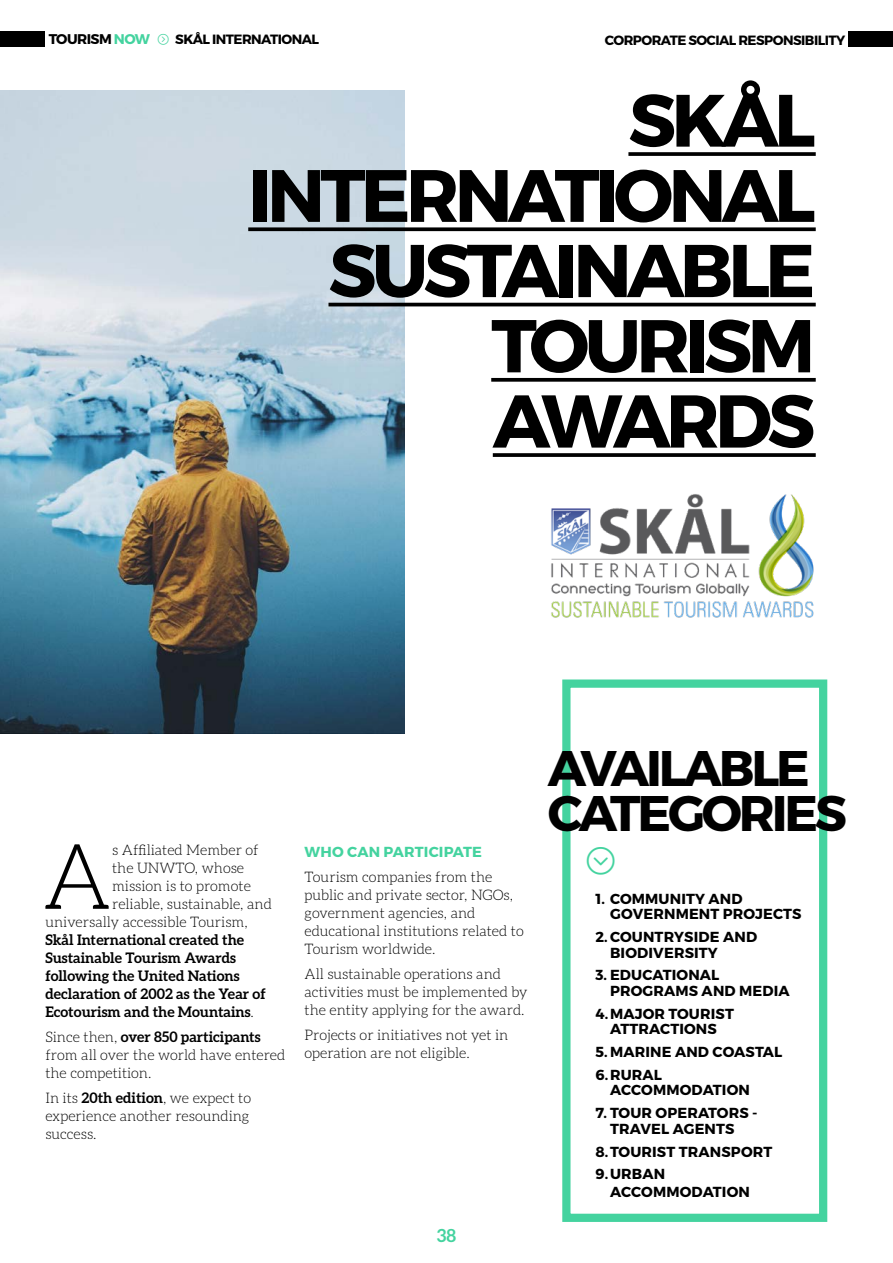
<style>
.page{position:relative;width:893px;height:1263px;background:#fff}
.page>*{position:absolute;margin:0;border:0;box-sizing:border-box;transform-origin:0 0}
.BODY_TEXT_2{font:300 91.05px "Aleo";color:#000}
.TITLE_8{font:700 74.55px/75.3px "Montserrat";letter-spacing:-.065em;color:#000;text-align:right}
.TITLE_8-2{font:700 73.95px/75.3px "Montserrat";letter-spacing:-.065em;color:#000;text-align:right}
.TITLE_4{font:700 49.95px/44.7px "Montserrat";letter-spacing:-.065em;color:#000}
.t1{font:700 18px "Aleo";color:#44d39f}
.BODY_TEXT_2-2{font:300 14.55px/18px "Aleo";color:#000}
.BODY_TEXT_2-3{font:700 14.55px/15.8px "Montserrat";letter-spacing:.01em;color:#000}
.BODY_TEXT_2-4{font:700 14.55px "Aleo";color:#000}
.BODY_TEXT_2-5{font:700 14.55px "Montserrat";letter-spacing:.01em;color:#44d39f}
.t2{font:700 14.1px "Montserrat";letter-spacing:-.04em;color:#000}
.t3{font:700 13.5px "Montserrat";letter-spacing:-.04em;color:#000}
.s1{color:#44d39f}
.s2{font-weight:300}
.s3{font-weight:700}
</style>
<div class="page">
<div style="left:0;top:32px;width:45px;height:15px;background:#000"></div>
<div style="left:848px;top:32px;width:45px;height:15px;background:#000"></div>
<img style="left:0;top:90px;width:405px;height:643px">
<svg style="left:628px;top:152px;width:188px;height:4px"></svg>
<svg style="left:248px;top:227px;width:568px;height:4px;background:#191a1a"></svg>
<hr style="left:328px;top:303px;width:488px;height:3px;background:#000">
<svg style="left:491px;top:378px;width:325px;height:4px"></svg>
<svg style="left:493px;top:453px;width:323px;height:4px"></svg>
<div style="left:562px;top:679px;width:265px;height:543px;border:8px solid #44d39f"></div>
<img style="left:551px;top:494px;width:263px;height:124px">
<p class="t2" style="left:49px;top:30px;width:103px">TOURISM <span class="s1">NOW</span></p>
<p class="t3" style="left:175px;top:31px;width:145px">SKÅL INTERNATIONAL</p>
<p class="t3" style="left:605px;top:32px;width:242px">CORPORATE SOCIAL RESPONSIBILITY</p>
<p class="TITLE_8-2" style="left:248px;top:84px;width:569px">SKÅL<br>INTERNATIONAL</p>
<p class="TITLE_8" style="left:328px;top:234px;width:488px">SUSTAINABLE<br>TOURISM</p>
<p class="TITLE_8" style="left:493px;top:385px;width:324px">AWARDS</p>
<p class="BODY_TEXT_2" style="left:42px;top:827px;width:72px">A</p>
<p class="BODY_TEXT_2-2" style="left:112px;top:840px;width:148px">s Affiliated Member of</p>
<p class="BODY_TEXT_2-2" style="left:112px;top:858px;width:134px">the UNWTO, whose</p>
<p class="BODY_TEXT_2-2" style="left:112px;top:877px;width:140px">mission is to promote</p>
<p class="BODY_TEXT_2-2" style="left:112px;top:895px;width:161px">reliable, sustainable, and</p>
<p class="BODY_TEXT_2-2" style="left:45px;top:913px;width:204px">universally accessible Tourism,</p>
<p class="BODY_TEXT_2-4" style="left:45px;top:931px;width:200px">Skål International created the</p>
<p class="BODY_TEXT_2-4" style="left:45px;top:949px;width:192px">Sustainable Tourism Awards</p>
<p class="BODY_TEXT_2-4" style="left:45px;top:967px;width:196px">following the United Nations</p>
<p class="BODY_TEXT_2-4" style="left:45px;top:985px;width:222px">declaration of 2002 as the Year of</p>
<p class="BODY_TEXT_2-4" style="left:45px;top:1003px;width:210px">Ecotourism and the Mountains<span class="s2">.</span></p>
<p class="BODY_TEXT_2-2" style="left:45px;top:1028px;width:241px">Since then, <span class="s3">over 850 participants </span>from all over the world have entered the competition.</p>
<p class="BODY_TEXT_2-2" style="left:45px;top:1089px;width:207px;text-align:justify">In its <span class="s3">20th edition</span>, we expect to experience another resounding success.</p>
<p class="BODY_TEXT_2-5" style="left:305px;top:843px;width:179px">WHO CAN PARTICIPATE</p>
<p class="BODY_TEXT_2-2" style="left:305px;top:868px;width:221px">Tourism companies from the public and private sector, NGOs, government agencies, and educational institutions related to<br>Tourism worldwide.</p>
<p class="BODY_TEXT_2-2" style="left:305px;top:965px;width:225px">All sustainable operations and activities must be implemented by the entity applying for the award.</p>
<p class="BODY_TEXT_2-2" style="left:305px;top:1026px;width:205px">Projects or initiatives not yet in operation are not eligible.</p>
<p class="t1" style="left:437px;top:1225px;width:21px">38</p>
<p class="TITLE_4" style="left:548px;top:747px;width:301px">AVAILABLE<br>CATEGORIES</p>
<p class="BODY_TEXT_2-3" style="left:610px;top:891px;width:193px;text-indent:-15px">1. COMMUNITY AND<br>GOVERNMENT PROJECTS</p>
<p class="BODY_TEXT_2-3" style="left:610px;top:929px;width:149px;text-indent:-15px">2.COUNTRYSIDE AND<br>BIODIVERSITY</p>
<p class="BODY_TEXT_2-3" style="left:610px;top:967px;width:181px;text-indent:-15px">3. EDUCATIONAL<br>PROGRAMS AND MEDIA</p>
<p class="BODY_TEXT_2-3" style="left:595px;top:1006px;width:140px;text-align:center">4.MAJOR TOURIST<br>ATTRACTIONS</p>
<p class="BODY_TEXT_2-3" style="left:595px;top:1044px;width:188px">5. MARINE AND COASTAL</p>
<p class="BODY_TEXT_2-3" style="left:610px;top:1067px;width:141px;text-indent:-15px">6.RURAL<br>ACCOMMODATION</p>
<p class="BODY_TEXT_2-3" style="left:595px;top:1105px;width:164px;text-align:center">7. TOUR OPERATORS -<br>TRAVEL AGENTS</p>
<p class="BODY_TEXT_2-3" style="left:595px;top:1144px;width:178px">8.TOURIST TRANSPORT</p>
<p class="BODY_TEXT_2-3" style="left:610px;top:1165px;width:141px;line-height:18px;text-indent:-15px">9.URBAN<br>ACCOMMODATION</p>
</div>
